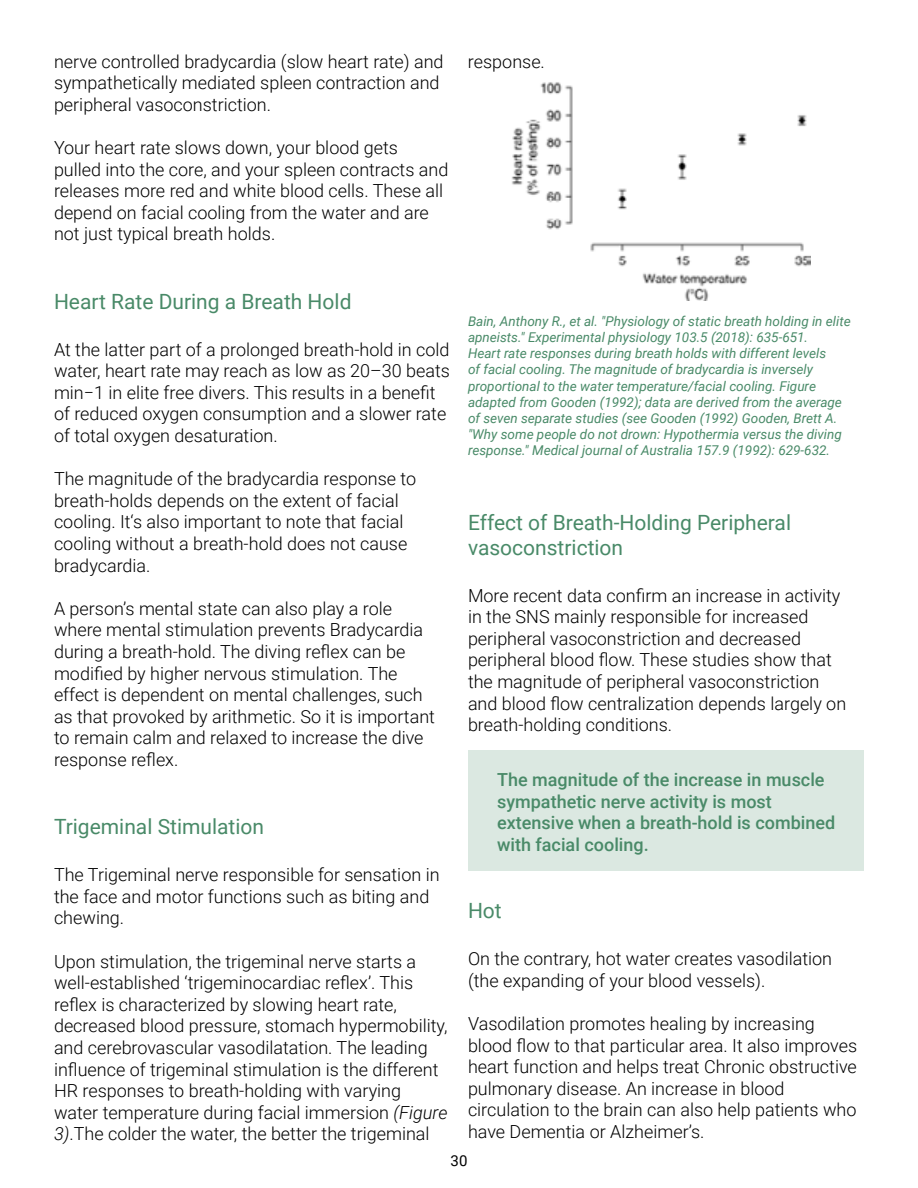
<style>
.page{position:relative;width:918px;height:1188px;background:#fff}
.page>*{position:absolute;margin:0;border:0;box-sizing:border-box;transform-origin:0 0}
.t1{font:21px/25.2px "Roboto";color:#498a68}
.t2{font:300 18px/21.6px "Roboto";color:#000}
.t3{font:500 18px/21.6px "Roboto";color:#498a68}
.t4{font:15px "Roboto";color:#000}
.t5{font:italic 13.5px/16.2px "Roboto";color:#498a68}
.s1{font-style:italic}
</style>
<div class="page">
<img style="left:511px;top:82px;width:299px;height:219px">
<div style="left:468px;top:750px;width:396px;height:121px;background:#dbe8e1"></div>
<p class="t2" style="left:54px;top:50px;width:391px">nerve controlled bradycardia (slow heart rate) and sympathetically mediated spleen contraction and peripheral vasoconstriction.</p>
<p class="t2" style="left:54px;top:136px;width:396px">Your heart rate slows down, your blood gets pulled into the core, and your spleen contracts and releases more red and white blood cells. These all depend on facial cooling from the water and are not just typical breath holds.</p>
<p class="t2" style="left:468px;top:50px;width:78px">response.</p>
<p class="t1" style="left:54px;top:288px;width:299px">Heart Rate During a Breath Hold</p>
<p class="t2" style="left:54px;top:338px;width:397px">At the latter part of a prolonged breath-hold in cold water, heart rate may reach as low as 20–30 beats min−1 in elite free divers. This results in a benefit of reduced oxygen consumption and a slower rate of total oxygen desaturation.</p>
<p class="t2" style="left:54px;top:467px;width:364px">The magnitude of the bradycardia response to breath-holds depends on the extent of facial cooling. It‘s also important to note that facial cooling without a breath-hold does not cause bradycardia.</p>
<p class="t2" style="left:54px;top:597px;width:383px">A person’s mental state can also play a role where mental stimulation prevents Bradycardia during a breath-hold. The diving reflex can be modified by higher nervous stimulation. The effect is dependent on mental challenges, such as that provoked by arithmetic. So it is important to remain calm and relaxed to increase the dive response reflex.</p>
<p class="t1" style="left:54px;top:813px;width:212px">Trigeminal Stimulation</p>
<p class="t2" style="left:54px;top:863px;width:387px">The Trigeminal nerve responsible for sensation in the face and motor functions such as biting and chewing.</p>
<p class="t2" style="left:54px;top:950px;width:395px">Upon stimulation, the trigeminal nerve starts a well‐established ‘trigeminocardiac reflex’. This reflex is characterized by slowing heart rate, decreased blood pressure, stomach hypermobility, and cerebrovascular vasodilatation. The leading influence of trigeminal stimulation is the different HR responses to breath-holding with varying water temperature during facial immersion <span class="s1">(Figure 3)</span>.The colder the water, the better the trigeminal</p>
<p class="t5" style="left:468px;top:312px;width:384px">Bain, Anthony R., et al. "Physiology of static breath holding in elite apneists." Experimental physiology 103.5 (2018): 635-651.<br>Heart rate responses during breath holds with different levels<br>of facial cooling. The magnitude of bradycardia is inversely proportional to the water temperature/facial cooling. Figure adapted from Gooden (1992); data are derived from the average of seven separate studies (see Gooden (1992) Gooden, Brett A. "Why some people do not drown: Hypothermia versus the diving response." Medical journal of Australia 157.9 (1992): 629-632.</p>
<p class="t1" style="left:468px;top:509px;width:325px">Effect of Breath-Holding Peripheral vasoconstriction</p>
<p class="t2" style="left:468px;top:584px;width:380px">More recent data confirm an increase in activity in the SNS mainly responsible for increased peripheral vasoconstriction and decreased peripheral blood flow. These studies show that the magnitude of peripheral vasoconstriction and blood flow centralization depends largely on breath‐holding conditions.</p>
<p class="t3" style="left:497px;top:768px;width:340px">The magnitude of the increase in muscle sympathetic nerve activity is most extensive when a breath-hold is combined with facial cooling.</p>
<p class="t1" style="left:468px;top:898px;width:35px">Hot</p>
<p class="t2" style="left:468px;top:947px;width:366px">On the contrary, hot water creates vasodilation (the expanding of your blood vessels).</p>
<p class="t2" style="left:468px;top:1012px;width:391px">Vasodilation promotes healing by increasing blood flow to that particular area. It also improves heart function and helps treat Chronic obstructive pulmonary disease. An increase in blood circulation to the brain can also help patients who have Dementia or Alzheimer’s.</p>
<p class="t4" style="left:451px;top:1150px;width:18px">30</p>
</div>
